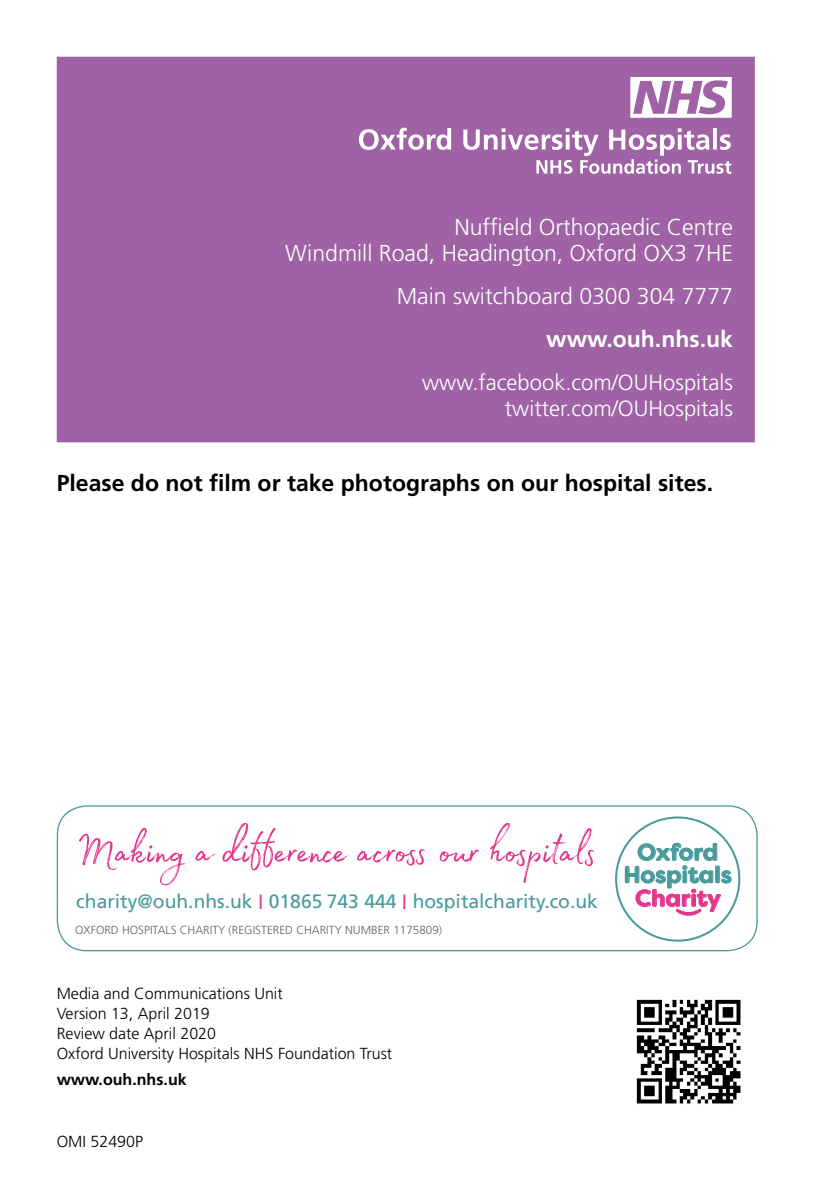
<style>
.page{position:relative;width:840px;height:1191px;background:#fff}
.page>*{position:absolute;margin:0;border:0;box-sizing:border-box;transform-origin:0 0}
.t1{font:51.6px "Madelyn";letter-spacing:-.02em;color:#e4358b}
.t2{font:700 23.2px/22.4px "Filson Soft";color:#489a9b;text-align:center}
.t3{font:700 23.2px "Filson Soft";color:#e4358b}
.t4{font:300 23px/26px "Frutiger";color:#fff;text-align:right}
.t5{font:700 23px "Frutiger";color:#000}
.t6{font:700 23px "Frutiger";color:#fff}
.t7{font:300 22px/26px "Frutiger";color:#fff;text-align:right}
.t8{font:19.2px "Frutiger";color:#489a9b}
.t9{font:300 16px/20px "Frutiger";color:#000}
.t10{font:700 16px "Frutiger";color:#000}
.t11{font:300 11.6px "Frutiger";color:#646363}
.s1{font-size:41.4px}
.s2{color:#e4358b}
</style>
<div class="page">
<div style="left:57px;top:57px;width:697px;height:385px;background:#9e62a5"></div>
<img style="left:636px;top:999px;width:105px;height:105px">
<svg style="left:359px;top:128px;width:372px;height:46px"></svg>
<svg style="left:630px;top:77px;width:101px;height:41px"></svg>
<svg style="left:624px;top:842px;width:107px;height:73px"></svg>
<div style="left:57px;top:805px;width:700px;height:146px;border:1px solid #489a9b;border-radius:29px"></div>
<h3 class="t4" style="left:285px;top:214px;width:449px">Nuffield Orthopaedic Centre<br>Windmill Road, Headington, Oxford OX3 7HE</h3>
<h3 class="t4" style="left:396px;top:283px;width:337px">Main switchboard 0300 304 7777</h3>
<h3 class="t6" style="left:546px;top:325px;width:188px">www.ouh.nhs.uk</h3>
<h3 class="t7" style="left:422px;top:369px;width:312px">www.facebook.com/OUHospitals twitter.com/OUHospitals</h3>
<h3 class="t5" style="left:57px;top:469px;width:657px">Please do not film or take photographs on our hospital sites.</h3>
<h1 class="t1" style="left:76px;top:812px;width:521px">Makin<span class="s1">g</span> a difference across our hospitals</h1>
<h2 class="t2" style="left:623px;top:841px;width:110px">Oxford<br>Hospitals</h2>
<p class="t8" style="left:76px;top:889px;width:523px">charity@ouh.nhs.uk <span class="s2">l</span> 01865 743 444 <span class="s2">l</span> hospitalcharity.co.uk</p>
<h2 class="t3" style="left:634px;top:883px;width:87px">Charity</h2>
<p class="t11" style="left:75px;top:923px;width:368px">OXFORD HOSPITALS CHARITY (REGISTERED CHARITY NUMBER 1175809)</p>
<p class="t9" style="left:57px;top:983px;width:337px">Media and Communications Unit<br>Version 13, April 2019<br>Review date April 2020<br>Oxford University Hospitals NHS Foundation Trust</p>
<p class="t10" style="left:57px;top:1070px;width:131px">www.ouh.nhs.uk</p>
<p class="t9" style="left:57px;top:1131px;width:88px">OMI 52490P</p>
</div>
